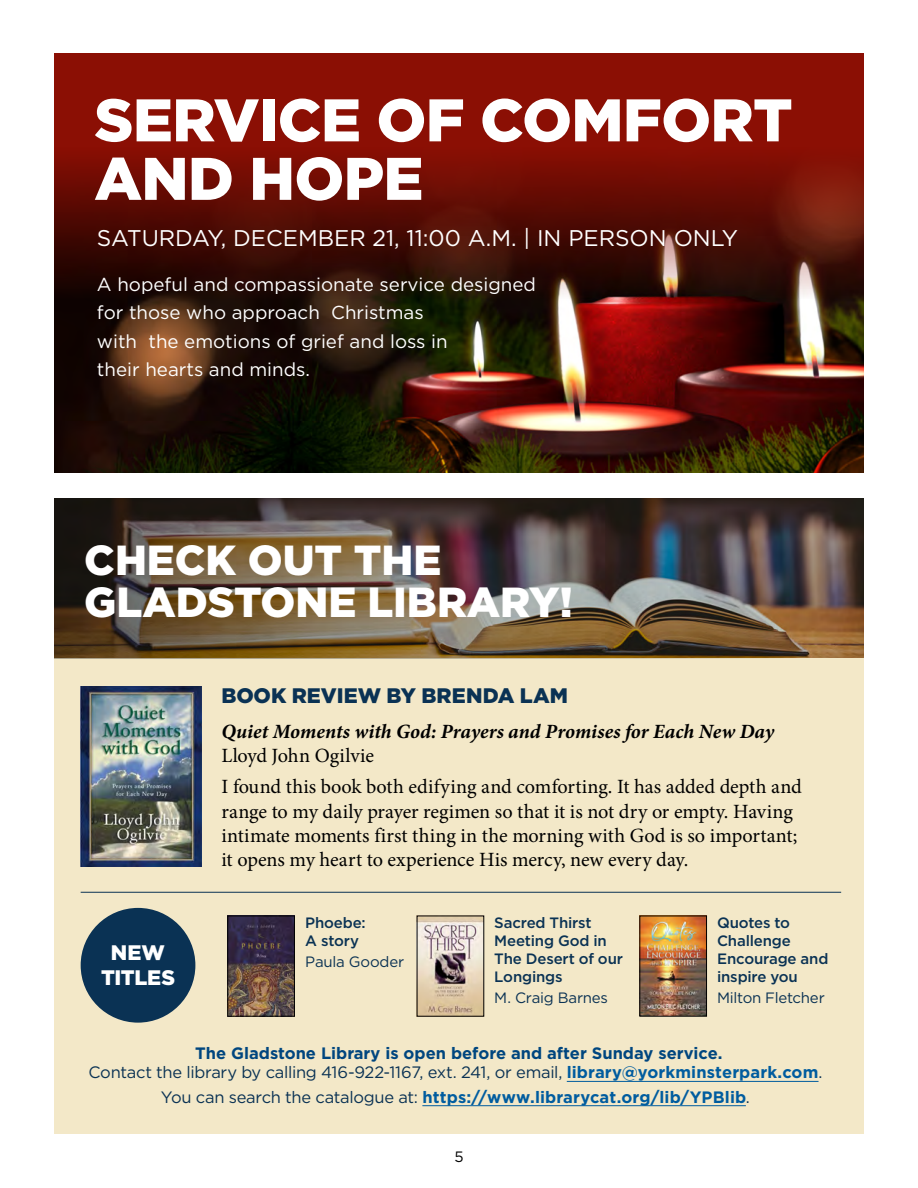
<style>
.page{position:relative;width:918px;height:1188px;background:#fff}
.page>*{position:absolute;margin:0;border:0;box-sizing:border-box;transform-origin:0 0}
.t1{font:900 60px/58.5px "Gotham";letter-spacing:-.01em;color:#fff}
.t2{font:900 42px/42px "Gotham";color:#fff}
.t3{font:22.65px "Gotham";color:#fff}
.t4{font:900 21px "Gotham";color:#0a3254}
.t5{font:900 21px/25.2px "Gotham";letter-spacing:-.015em;color:#fff;text-align:center}
.t6{font:20.25px/24.3px "Minion Pro";color:#000}
.t7{font:italic 700 20.25px "Minion Pro";color:#000}
.t8{font:18.75px/28.2px "Gotham";color:#fff}
.t9{font:16.5px/19.8px "Gotham";letter-spacing:-.02em;color:#0a3254;text-align:center}
.t10{font:700 16.5px "Gotham";letter-spacing:.01em;color:#005c9f}
.t11{font:500 15px/18px "Gotham";letter-spacing:-.01em;color:#0a3254}
.t12{font:15px "Gotham";letter-spacing:-.015em;color:#0a3254}
.t13{font:15px "Gotham";color:#000}
.s1{font-weight:700;color:#00467f}
.s2{font-weight:700;color:#005c9f}
.s3{font-weight:400;color:#0a3254}
</style>
<div class="page">
<img style="left:810px;top:498px;width:54px;height:161px">
<div style="left:54px;top:659px;width:810px;height:475px;background:#f3e8c8"></div>
<img style="left:230px;top:918px;width:63px;height:96px">
<div style="left:228px;top:916px;width:67px;height:100px;border:1px solid #000"></div>
<img style="left:419px;top:918px;width:63px;height:96px">
<img style="left:642px;top:918px;width:63px;height:96px">
<div style="left:640px;top:916px;width:67px;height:100px;border:1px solid #000"></div>
<img style="left:81px;top:686px;width:120px;height:181px">
<hr style="left:81px;top:892px;width:760px;height:1px;background:#0a3254">
<hr style="left:567px;top:1081px;width:252px;height:1px;background:#005c9f">
<hr style="left:422px;top:1105px;width:324px;height:1px;background:#005c9f">
<img style="left:54px;top:498px;width:756px;height:161px">
<img style="left:54px;top:299px;width:810px;height:173px">
<svg style="left:54px;top:53px;width:810px;height:246px;background:#690f05"></svg>
<div style="left:81px;top:908px;width:114px;height:115px;background:#0a3254;border-radius:50%"></div>
<h1 class="t1" style="left:94px;top:90px;width:700px">SERVICE OF COMFORT<br>AND HOPE</h1>
<p class="t3" style="left:97px;top:224px;width:643px">SATURDAY, DECEMBER 21, 11:00 A.M. | IN PERSON ONLY</p>
<p class="t8" style="left:97px;top:270px;width:441px">A hopeful and compassionate service designed for those who approach Christmas<br>with the emotions of grief and loss in<br>their hearts and minds.</p>
<h2 class="t2" style="left:84px;top:539px;width:490px">CHECK OUT THE<br>GLADSTONE LIBRARY!</h2>
<p class="t5" style="left:101px;top:939px;width:76px">NEW<br>TITLES</p>
<p class="t4" style="left:222px;top:681px;width:348px">BOOK REVIEW BY BRENDA LAM</p>
<p class="t7" style="left:222px;top:717px;width:554px">Quiet Moments with God: Prayers and Promises for Each New Day</p>
<p class="t6" style="left:222px;top:740px;width:582px;line-height:31px">Lloyd John Ogilvie<br>I found this book both edifying and comforting. It has added depth and</p>
<p class="t6" style="left:222px;top:799px;width:577px">range to my daily prayer regimen so that it is not dry or empty. Having intimate moments first thing in the morning with God is so important; it opens my heart to experience His mercy, new every day.</p>
<p class="t11" style="left:305px;top:913px;width:62px">Phoebe:<br>A story</p>
<p class="t12" style="left:305px;top:952px;width:100px">Paula Gooder</p>
<p class="t11" style="left:494px;top:913px;width:130px">Sacred Thirst<br>Meeting God in<br>The Desert of our<br>Longings</p>
<p class="t12" style="left:494px;top:988px;width:115px">M. Craig Barnes</p>
<p class="t11" style="left:717px;top:913px;width:113px">Quotes to<br>Challenge<br>Encourage and inspire you</p>
<p class="t12" style="left:717px;top:988px;width:109px">Milton Fletcher</p>
<p class="t9" style="left:88px;top:1043px;width:736px"><span class="s1">The Gladstone Library is open before and after Sunday service.<br></span>Contact the library by calling 416-922-1167, ext. 241, or email, <span class="s2">library@yorkminsterpark.com</span>.</p>
<p class="t10" style="left:161px;top:1086px;width:590px"><span class="s3">You can search the catalogue at:</span> https://www.librarycat.org/lib/YPBlib<span class="s3">.</span></p>
<p class="t13" style="left:454px;top:1147px;width:11px">5</p>
</div>
